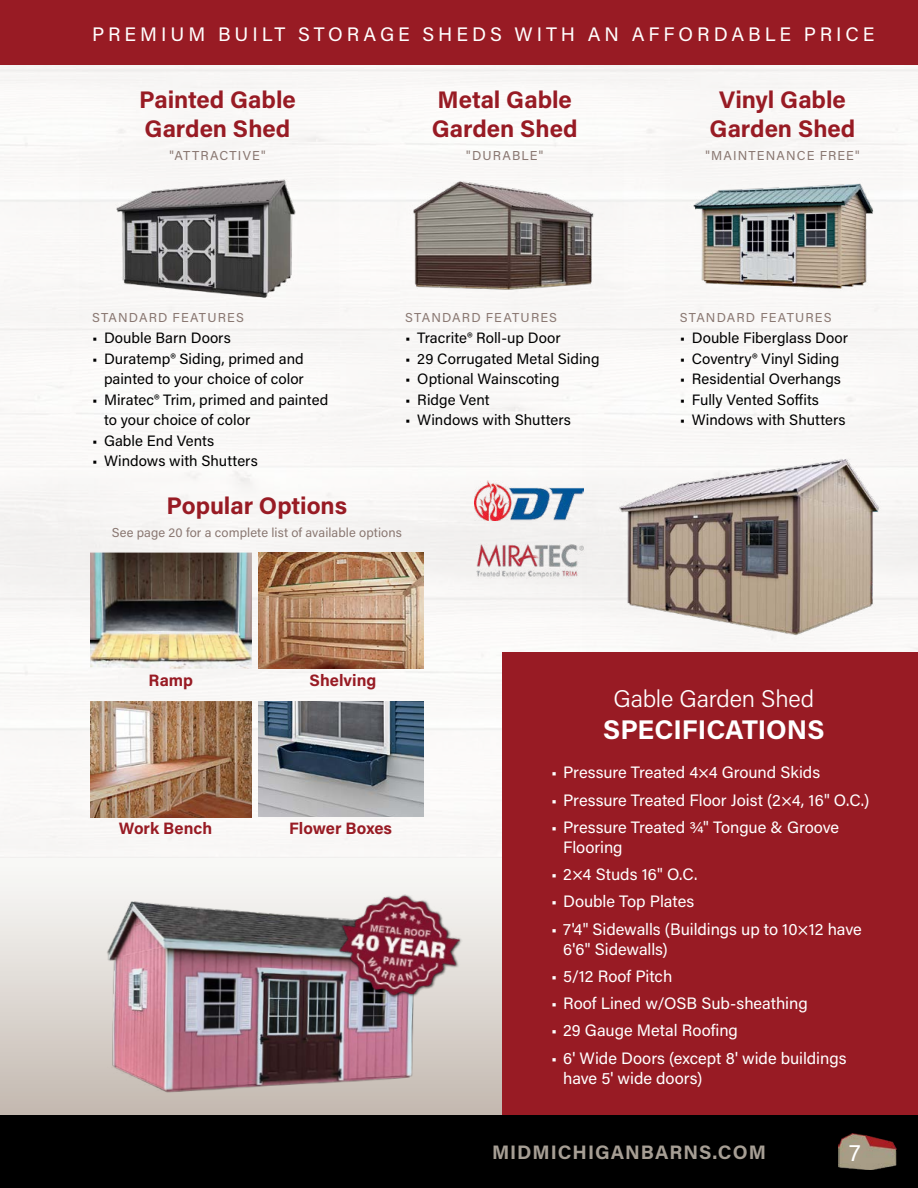
<style>
.page{position:relative;width:918px;height:1188px;background:#fff}
.page>*{position:absolute;margin:0;border:0;box-sizing:border-box;transform-origin:0 0}
.t1{font:700 27px "Acumin Pro";color:#fff}
.t2{font:700 24px/28.8px "Acumin Pro";color:#981b24}
.t3{font:300 24px "Acumin Pro";letter-spacing:-.01em;color:#fff}
.t4{font:24px "Acumin Pro";color:#fff}
.t5{font:19.5px "Acumin Pro";letter-spacing:.2em;color:#fff}
.t6{font:700 19.5px "Acumin Pro";letter-spacing:.05em;color:#a69e94}
.t7{font:16.5px/19.8px "Acumin Pro";color:#fff}
.t8{font:700 16.5px "Acumin Pro";color:#981b24}
.t9{font:15px/20.5px "Acumin Pro";color:#000;text-align:right}
.t10{font:12.9px "Acumin Pro";letter-spacing:.085em;color:#8a7872}
.t11{font:12.9px "Acumin Pro";letter-spacing:.01em;color:#8a7872}
</style>
<div class="page">
<img style="left:0;top:64px;width:918px;height:794px">
<div style="left:0;top:1114px;width:918px;height:74px;background:#000"></div>
<img style="left:839px;top:1134px;width:58px;height:36px">
<div style="left:0;top:859px;width:916px;height:255px;background:linear-gradient(to bottom,#fbfbfa,#c4bab1)"></div>
<div style="left:0;top:0;width:918px;height:64px;background:#981b24"></div>
<img style="left:474px;top:480px;width:108px;height:41px">
<img style="left:470px;top:539px;width:112px;height:45px">
<img style="left:259px;top:553px;width:165px;height:115px">
<img style="left:259px;top:701px;width:165px;height:116px">
<img style="left:90px;top:553px;width:162px;height:116px">
<img style="left:90px;top:701px;width:162px;height:116px">
<img style="left:80px;top:149px;width:258px;height:172px">
<img style="left:92px;top:892px;width:358px;height:219px">
<img style="left:390px;top:151px;width:233px;height:156px">
<img style="left:665px;top:148px;width:238px;height:159px">
<img style="left:333px;top:888px;width:133px;height:115px">
<img style="left:582px;top:423px;width:336px;height:229px">
<div style="left:502px;top:652px;width:416px;height:462px;background:#981b24"></div>
<h3 class="t5" style="left:92px;top:20px;width:784px">PREMIUM BUILT STORAGE SHEDS WITH AN AFFORDABLE PRICE</h3>
<h2 class="t2" style="left:139px;top:84px;width:158px">Painted Gable<br>Garden Shed</h2>
<p class="t10" style="left:169px;top:147px;width:98px">"ATTRACTIVE"</p>
<h2 class="t2" style="left:432px;top:84px;width:147px">Metal Gable<br>Garden Shed</h2>
<p class="t10" style="left:466px;top:147px;width:79px">"DURABLE"</p>
<p class="t10" style="left:92px;top:309px;width:153px">STANDARD FEATURES</p>
<p class="t9" style="left:92px;top:327px;width:140px">• Double Barn Doors</p>
<p class="t9" style="left:92px;top:347px;width:213px">• Duratemp® Siding, primed and painted to your choice of color</p>
<p class="t9" style="left:104px;top:389px;width:226px;text-align:left;text-indent:-12px">• Miratec® Trim, primed and painted to your choice of color</p>
<p class="t9" style="left:92px;top:430px;width:124px">• Gable End Vents</p>
<p class="t9" style="left:92px;top:450px;width:167px">• Windows with Shutters</p>
<h2 class="t2" style="left:167px;top:490px;width:182px">Popular Options</h2>
<p class="t11" style="left:112px;top:523px;width:292px">See page 20 for a complete list of available options</p>
<p class="t10" style="left:405px;top:309px;width:153px">STANDARD FEATURES</p>
<p class="t9" style="left:405px;top:327px;width:157px">• Tracrite® Roll-up Door</p>
<p class="t9" style="left:405px;top:347px;width:196px">• 29 Corrugated Metal Siding</p>
<p class="t9" style="left:405px;top:368px;width:156px">• Optional Wainscoting</p>
<p class="t9" style="left:405px;top:389px;width:86px">• Ridge Vent</p>
<p class="t9" style="left:405px;top:409px;width:167px">• Windows with Shutters</p>
<h2 class="t2" style="left:710px;top:84px;width:147px;text-align:center">Vinyl Gable<br>Garden Shed</h2>
<p class="t10" style="left:705px;top:147px;width:156px">"MAINTENANCE FREE"</p>
<p class="t10" style="left:680px;top:309px;width:153px">STANDARD FEATURES</p>
<p class="t9" style="left:680px;top:327px;width:170px">• Double Fiberglass Door</p>
<p class="t9" style="left:680px;top:347px;width:161px">• Coventry® Vinyl Siding</p>
<p class="t9" style="left:680px;top:368px;width:163px">• Residential Overhangs</p>
<p class="t9" style="left:680px;top:389px;width:141px">• Fully Vented Soffits</p>
<p class="t9" style="left:680px;top:409px;width:167px">• Windows with Shutters</p>
<p class="t8" style="left:149px;top:668px;width:46px">Ramp</p>
<p class="t8" style="left:309px;top:668px;width:69px">Shelving</p>
<p class="t8" style="left:119px;top:817px;width:95px">Work Bench</p>
<p class="t8" style="left:289px;top:817px;width:104px">Flower Boxes</p>
<h2 class="t3" style="left:614px;top:682px;width:202px">Gable Garden Shed</h2>
<h1 class="t1" style="left:603px;top:711px;width:223px">SPECIFICATIONS</h1>
<p class="t7" style="left:551px;top:762px;width:271px">• Pressure Treated 4×4 Ground Skids</p>
<p class="t7" style="left:551px;top:789px;width:320px">• Pressure Treated Floor Joist (2×4, 16" O.C.)</p>
<p class="t7" style="left:563px;top:817px;width:278px;text-indent:-12px">• Pressure Treated ¾" Tongue &amp; Groove<br>Flooring</p>
<p class="t7" style="left:551px;top:864px;width:148px">• 2×4 Studs 16" O.C.</p>
<p class="t7" style="left:551px;top:891px;width:145px">• Double Top Plates</p>
<p class="t7" style="left:563px;top:918px;width:300px;text-indent:-12px">• 7'4" Sidewalls (Buildings up to 10×12 have<br>6'6" Sidewalls)</p>
<p class="t7" style="left:551px;top:966px;width:123px">• 5/12 Roof Pitch</p>
<p class="t7" style="left:551px;top:993px;width:258px">• Roof Lined w/OSB Sub-sheathing</p>
<p class="t7" style="left:551px;top:1020px;width:188px">• 29 Gauge Metal Roofing</p>
<p class="t7" style="left:563px;top:1047px;width:285px;text-indent:-12px">• 6' Wide Doors (except 8' wide buildings have 5' wide doors)</p>
<h3 class="t6" style="left:492px;top:1138px;width:276px">MIDMICHIGANBARNS.COM</h3>
<h2 class="t4" style="left:849px;top:1136px;width:13px">7</h2>
</div>
